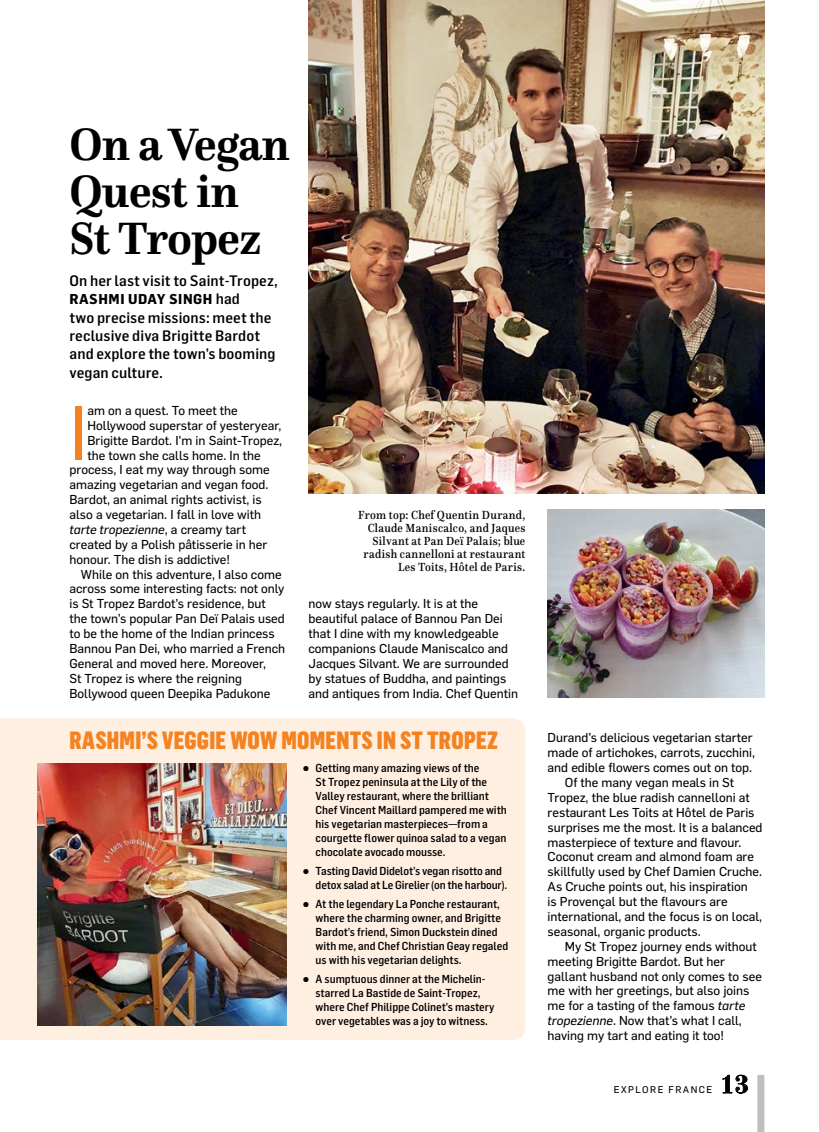
<style>
.page{position:relative;width:819px;height:1132px;background:#fff}
.page>*{position:absolute;margin:0;border:0;box-sizing:border-box;transform-origin:0 0}
.t1{font:75.25px "Flama Semicondensed Basic";color:#f58220}
.t2{font:700 47.25px/47.2px "Questa";letter-spacing:-.01em;color:#000;scale:.95 1}
.t3{font:900 24.5px "Flama Condensed";letter-spacing:.01em;color:#f58220}
.t4{font:700 24.5px "Trianon Display";color:#000}
.t5{font:500 14.88px/18.4px "Flama Semicondensed";letter-spacing:.005em;color:#000;scale:1.05 1}
.t6{font:700 14px "Flama Semicondensed";letter-spacing:.035em;color:#000;scale:1.05 1}
.t7{font:12.6px/14.9px "Flama Basic";color:#000}
.t8{font:italic 12.6px "Flama Basic";color:#000}
.t9{font:500 12.25px/13.1px "Questa";letter-spacing:.025em;color:#000;text-align:right;scale:.9 1}
.t10{font:500 11.38px/14px "Flama Semicondensed";color:#000}
.t11{font:9.62px "Flama Basic";letter-spacing:.15em;color:#000}
.s1{font-weight:500;font-size:14.88px}
.s2{font-style:normal}
.s3{font-style:italic}
</style>
<div class="page">
<svg style="left:722px;top:1074px;width:26px;height:19px"></svg>
<div style="left:757px;top:1074px;width:7px;height:57px;background:#bcbec0"></div>
<div style="left:0;top:718px;width:525px;height:321px;background:#ffefe1"></div>
<img style="left:37px;top:763px;width:249px;height:261px">
<img style="left:308px;top:0;width:456px;height:493px">
<img style="left:547px;top:509px;width:217px;height:188px">
<svg style="left:303px;top:765px;width:5px;height:5px"></svg>
<svg style="left:303px;top:868px;width:5px;height:5px"></svg>
<svg style="left:303px;top:901px;width:5px;height:5px"></svg>
<svg style="left:303px;top:976px;width:5px;height:5px"></svg>
<h2 class="t2" style="left:69px;top:120px;width:233px">On a Vegan<br>Quest in<br>St Tropez</h2>
<p class="t5" style="left:69px;top:270px;width:200px">On her last visit to Saint-Tropez,</p>
<p class="t6" style="left:69px;top:290px;width:164px">RASHMI UDAY SINGH <span class="s1">had</span></p>
<p class="t5" style="left:69px;top:307px;width:198px">two precise missions: meet the reclusive diva Brigitte Bardot and explore the town’s booming vegan culture.</p>
<h1 class="t1" style="left:69px;top:384px;width:19px">I</h1>
<p class="t7" style="left:87px;top:402px;width:152px">am on a quest. To meet the</p>
<p class="t7" style="left:87px;top:417px;width:195px">Hollywood superstar of yesteryear,</p>
<p class="t7" style="left:87px;top:432px;width:196px">Brigitte Bardot. I’m in Saint-Tropez,</p>
<p class="t7" style="left:87px;top:446px;width:175px">the town she calls home. In the</p>
<p class="t7" style="left:69px;top:461px;width:202px">process, I eat my way through some</p>
<p class="t7" style="left:69px;top:476px;width:200px">amazing vegetarian and vegan food.</p>
<p class="t7" style="left:69px;top:491px;width:194px">Bardot, an animal rights activist, is</p>
<p class="t7" style="left:69px;top:506px;width:193px">also a vegetarian. I fall in love with</p>
<p class="t8" style="left:69px;top:520px;width:178px">tarte tropezienne<span class="s2">, a creamy tart</span></p>
<p class="t7" style="left:69px;top:536px;width:199px">created by a Polish pâtisserie in her</p>
<p class="t7" style="left:69px;top:551px;width:162px">honour. The dish is addictive!</p>
<p class="t7" style="left:81px;top:565px;width:202px">While on this adventure, I also come</p>
<p class="t7" style="left:69px;top:580px;width:216px">across some interesting facts: not only</p>
<p class="t7" style="left:69px;top:595px;width:198px">is St Tropez Bardot’s residence, but</p>
<p class="t7" style="left:69px;top:610px;width:217px">the town’s popular Pan Deï Palais used</p>
<p class="t7" style="left:69px;top:625px;width:207px">to be the home of the Indian princess</p>
<p class="t7" style="left:69px;top:640px;width:217px">Bannou Pan Dei, who married a French</p>
<p class="t7" style="left:69px;top:655px;width:198px">General and moved here. Moreover,</p>
<p class="t7" style="left:69px;top:669px;width:174px">St Tropez is where the reigning</p>
<p class="t7" style="left:69px;top:684px;width:202px">Bollywood queen Deepika Padukone</p>
<p class="t9" style="left:358px;top:507px;width:187px">From top: Chef Quentin Durand,<br>Claude Maniscalco, and Jaques<br>Silvant at Pan Deï Palais; blue radish cannelloni at restaurant<br>Les Toits, Hôtel de Paris.</p>
<p class="t7" style="left:308px;top:595px;width:211px">now stays regularly. It is at the beautiful palace of Bannou Pan Dei that I dine with my knowledgeable companions Claude Maniscalco and Jacques Silvant. We are surrounded by statues of Buddha, and paintings and antiques from India. Chef Quentin</p>
<h3 class="t3" style="left:69px;top:724px;width:430px">RASHMI’S VEGGIE WOW MOMENTS IN ST TROPEZ</h3>
<p class="t10" style="left:315px;top:760px;width:193px">Getting many amazing views of the<br>St Tropez peninsula at the Lily of the Valley restaurant, where the brilliant Chef Vincent Maillard pampered me with his vegetarian masterpieces—from a courgette flower quinoa salad to a vegan chocolate avocado mousse.</p>
<p class="t10" style="left:315px;top:863px;width:193px">Tasting David Didelot’s vegan risotto and detox salad at Le Girelier (on the harbour).</p>
<p class="t10" style="left:315px;top:896px;width:194px">At the legendary La Ponche restaurant, where the charming owner, and Brigitte Bardot’s friend, Simon Duckstein dined with me, and Chef Christian Geay regaled us with his vegetarian delights.</p>
<p class="t10" style="left:315px;top:971px;width:180px">A sumptuous dinner at the Michelin&shy;starred La Bastide de Saint-Tropez, where Chef Philippe Colinet’s mastery over vegetables was a joy to witness.</p>
<p class="t7" style="left:547px;top:729px;width:206px">Durand’s delicious vegetarian starter</p>
<p class="t7" style="left:547px;top:744px;width:209px">made of artichokes, carrots, zucchini,</p>
<p class="t7" style="left:547px;top:759px;width:206px">and edible flowers comes out on top.</p>
<p class="t7" style="left:564px;top:774px;width:171px">Of the many vegan meals in St</p>
<p class="t7" style="left:547px;top:789px;width:204px">Tropez, the blue radish cannelloni at</p>
<p class="t7" style="left:547px;top:803px;width:208px">restaurant Les Toits at Hôtel de Paris</p>
<p class="t7" style="left:547px;top:818px;width:216px">surprises me the most. It is a balanced</p>
<p class="t7" style="left:547px;top:833px;width:195px">masterpiece of texture and flavour.</p>
<p class="t7" style="left:547px;top:848px;width:208px">Coconut cream and almond foam are</p>
<p class="t7" style="left:547px;top:863px;width:216px">skillfully used by Chef Damien Cruche.</p>
<p class="t7" style="left:547px;top:878px;width:202px">As Cruche points out, his inspiration</p>
<p class="t7" style="left:547px;top:893px;width:181px">is Provençal but the flavours are</p>
<p class="t7" style="left:547px;top:908px;width:216px">international, and the focus is on local,</p>
<p class="t7" style="left:547px;top:922px;width:154px">seasonal, organic products.</p>
<p class="t7" style="left:564px;top:937px;width:194px">My St Tropez journey ends without</p>
<p class="t7" style="left:547px;top:952px;width:179px">meeting Brigitte Bardot. But her</p>
<p class="t7" style="left:547px;top:967px;width:216px">gallant husband not only comes to see</p>
<p class="t7" style="left:547px;top:982px;width:203px">me with her greetings, but also joins</p>
<p class="t7" style="left:547px;top:997px;width:199px">me for a tasting of the famous <span class="s3">tarte</span></p>
<p class="t7" style="left:547px;top:1012px;width:196px"><span class="s3">tropezienne</span>. Now that’s what I call,</p>
<p class="t7" style="left:547px;top:1026px;width:178px">having my tart and eating it too!</p>
<p class="t11" style="left:614px;top:1082px;width:100px">EXPLORE FRANCE</p>
<h3 class="t4" style="left:719px;top:1064px;width:32px">13</h3>
</div>
